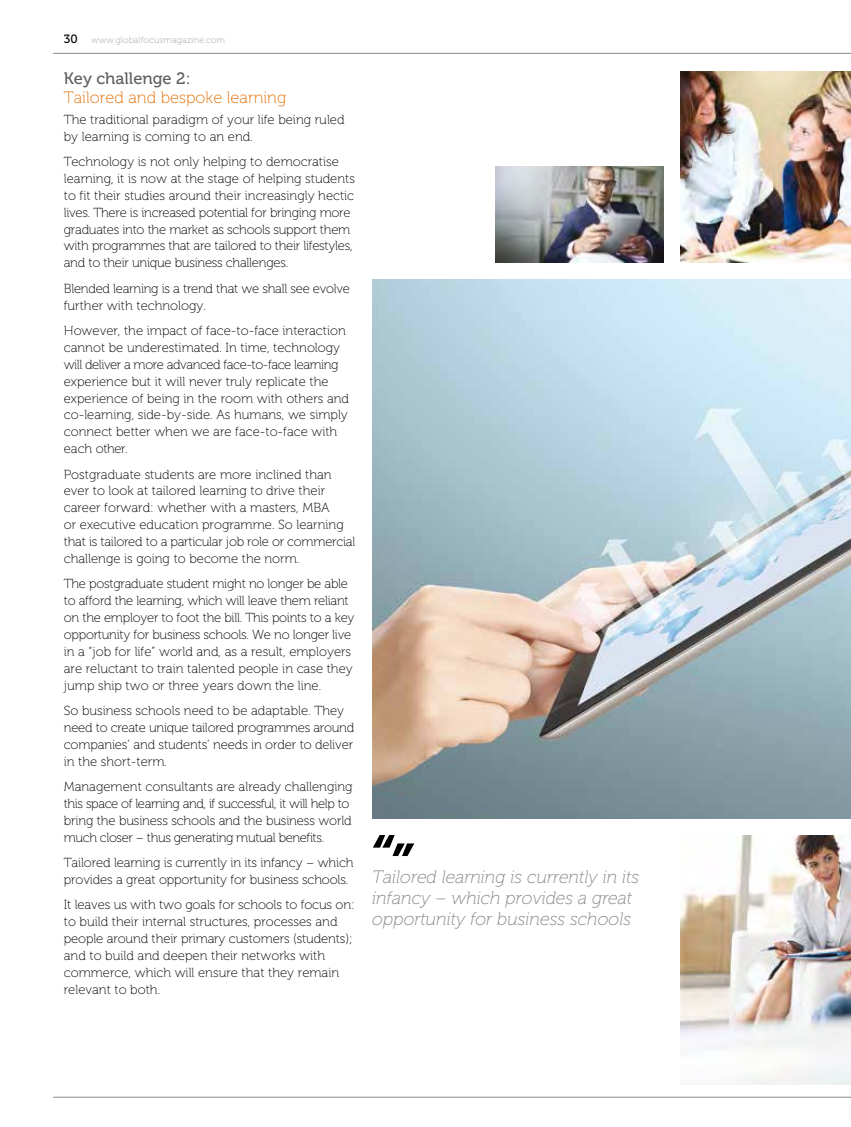
<style>
.page{position:relative;width:851px;height:1127px;background:#fff}
.page>*{position:absolute;margin:0;border:0;box-sizing:border-box;transform-origin:0 0}
.t1{font:italic 18px/21px "Museo 100";color:#87888a}
.t2{font:16.5px "Museo 100";color:#e37006}
.t3{font:16.5px "Museo 500";color:#5f6062}
.t4{font:13.2px/17px "Museo 100";color:#000}
.t5{font:13.2px/17px "Museo 100";letter-spacing:-.02em;color:#000}
.t6{font:9px "Museo 100";letter-spacing:.02em;color:#9c9e9f}
.s1{font-family:"Museo 500";font-size:12px;color:#000}
</style>
<div class="page">
<hr style="left:53px;top:53px;width:797px;height:1px;background:#87888a">
<hr style="left:53px;top:1097px;width:797px;height:1px;background:#87888a">
<img style="left:372px;top:280px;width:478px;height:538px">
<img style="left:680px;top:71px;width:170px;height:191px">
<img style="left:495px;top:167px;width:168px;height:96px">
<img style="left:680px;top:835px;width:170px;height:249px">
<svg style="left:373px;top:835px;width:41px;height:21px"></svg>
<p class="t6" style="left:64px;top:35px;width:163px"><span class="s1">30</span> www.globalfocusmagazine.com</p>
<p class="t3" style="left:64px;top:69px;width:128px">Key challenge 2:</p>
<p class="t2" style="left:64px;top:88px;width:224px">Tailored and bespoke learning</p>
<p class="t4" style="left:64px;top:111px;width:282px">The traditional paradigm of your life being ruled by learning is coming to an end.</p>
<p class="t5" style="left:64px;top:153px;width:293px">Technology is not only helping to democratise learning, it is now at the stage of helping students to fit their studies around their increasingly hectic lives. There is increased potential for bringing more graduates into the market as schools support them with programmes that are tailored to their lifestyles, and to their unique business challenges.</p>
<p class="t5" style="left:64px;top:280px;width:288px">Blended learning is a trend that we shall see evolve further with technology.</p>
<p class="t4" style="left:64px;top:322px;width:287px">However, the impact of face-to-face interaction cannot be underestimated. In time, technology will deliver a more advanced face-to-face learning experience but it will never truly replicate the experience of being in the room with others and co-learning, side-by-side. As humans, we simply connect better when we are face-to-face with each other.</p>
<p class="t4" style="left:64px;top:466px;width:293px">Postgraduate students are more inclined than ever to look at tailored learning to drive their career forward: whether with a masters, MBA<br>or executive education programme. So learning that is tailored to a particular job role or commercial challenge is going to become the norm.</p>
<p class="t5" style="left:64px;top:576px;width:292px">The postgraduate student might no longer be able to afford the learning, which will leave them reliant on the employer to foot the bill. This points to a key opportunity for business schools. We no longer live in a “job for life” world and, as a result, employers are reluctant to train talented people in case they jump ship two or three years down the line.</p>
<p class="t4" style="left:64px;top:702px;width:292px">So business schools need to be adaptable. They need to create unique tailored programmes around companies’ and students’ needs in order to deliver in the short-term.</p>
<p class="t4" style="left:64px;top:778px;width:290px">Management consultants are already challenging this space of learning and, if successful, it will help to bring the business schools and the business world much closer – thus generating mutual benefits.</p>
<p class="t4" style="left:64px;top:854px;width:291px">Tailored learning is currently in its infancy – which provides a great opportunity for business schools.</p>
<p class="t4" style="left:64px;top:896px;width:292px">It leaves us with two goals for schools to focus on: to build their internal structures, processes and people around their primary customers (students); and to build and deepen their networks with commerce, which will ensure that they remain relevant to both.</p>
<h1 class="t1" style="left:372px;top:866px;width:268px">Tailored learning is currently in its infancy – which provides a great opportunity for business schools</h1>
</div>
